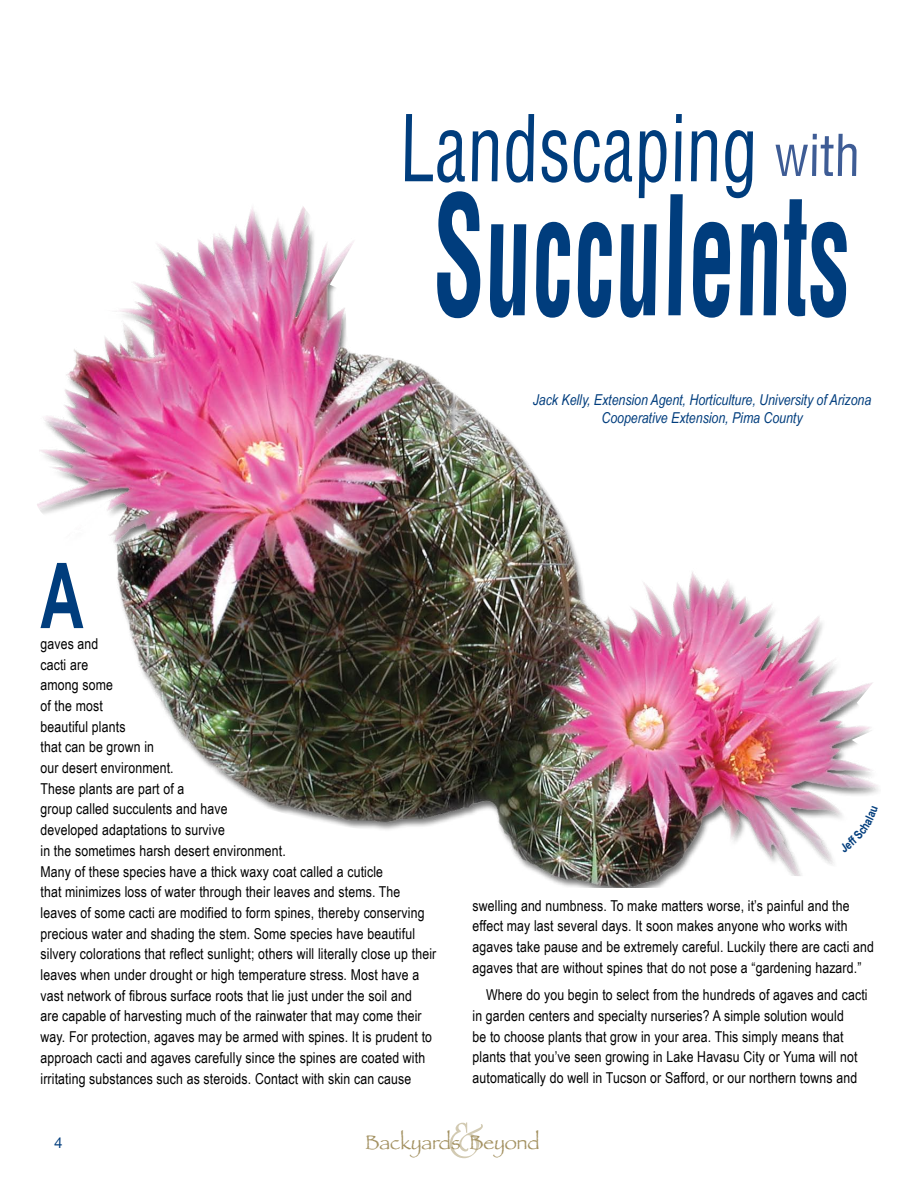
<style>
.page{position:relative;width:918px;height:1188px;background:#fff}
.page>*{position:absolute;margin:0;border:0;box-sizing:border-box;transform-origin:0 0}
.t1{font:700 condensed 161.4px "Helvetica";color:#003d7d;scale:.58 1}
.t2{font:700 91.05px "Arial Narrow";color:#003d7d;scale:.8 1}
.t3{font:condensed 89.7px "Helvetica";color:#003d7d;scale:.8 1}
.t4{font:67.2px "University";color:#d2cab2}
.t5{font:condensed 56.25px "Helvetica";color:#3e5c95;scale:.92 1}
.t6{font:20.25px "Papyrus";letter-spacing:-.01em;color:#a39161}
.t7{font:15px/20.7px "Arial Narrow";letter-spacing:.01em;color:#000}
.t8{font:italic 15px/18px "Arial Narrow";color:#003d7d;text-align:center}
</style>
<div class="page">
<img style="left:37px;top:206px;width:842px;height:681px">
<svg style="left:839px;top:806px;width:39px;height:47px"></svg>
<h3 class="t3" style="left:399px;top:92px;width:452px">Landscaping</h3>
<h3 class="t5" style="left:774px;top:120px;width:96px">with</h3>
<h1 class="t1" style="left:432px;top:159px;width:727px">Succulents</h1>
<p class="t8" style="left:533px;top:391px;width:340px">Jack Kelly, Extension Agent, Horticulture, University of Arizona<br>Cooperative Extension, Pima County</p>
<h2 class="t2" style="left:40px;top:543px;width:55px">A</h2>
<p class="t7" style="left:40px;top:633px;width:397px">gaves and<br>cacti are<br>among some<br>of the most<br>beautiful plants<br>that can be grown in<br>our desert environment.<br>These plants are part of a<br>group called succulents and have<br>developed adaptations to survive<br>in the sometimes harsh desert environment.<br>Many of these species have a thick waxy coat called a cuticle<br>that minimizes loss of water through their leaves and stems. The leaves of some cacti are modified to form spines, thereby conserving precious water and shading the stem. Some species have beautiful silvery colorations that reflect sunlight; others will literally close up their leaves when under drought or high temperature stress. Most have a vast network of fibrous surface roots that lie just under the soil and<br>are capable of harvesting much of the rainwater that may come their way. For protection, agaves may be armed with spines. It is prudent to approach cacti and agaves carefully since the spines are coated with irritating substances such as steroids. Contact with skin can cause</p>
<p class="t7" style="left:472px;top:895px;width:403px">swelling and numbness. To make matters worse, it’s painful and the effect may last several days. It soon makes anyone who works with agaves take pause and be extremely careful. Luckily there are cacti and agaves that are without spines that do not pose a “gardening hazard.”</p>
<p class="t7" style="left:472px;top:985px;width:397px;text-indent:14px">Where do you begin to select from the hundreds of agaves and cacti in garden centers and specialty nurseries? A simple solution would<br>be to choose plants that grow in your area. This simply means that plants that you’ve seen growing in Lake Havasu City or Yuma will not automatically do well in Tucson or Safford, or our northern towns and</p>
<h3 class="t4" style="left:448px;top:1090px;width:36px">&amp;</h3>
<h3 class="t6" style="left:365px;top:1130px;width:176px">Backyards Beyond</h3>
</div>
